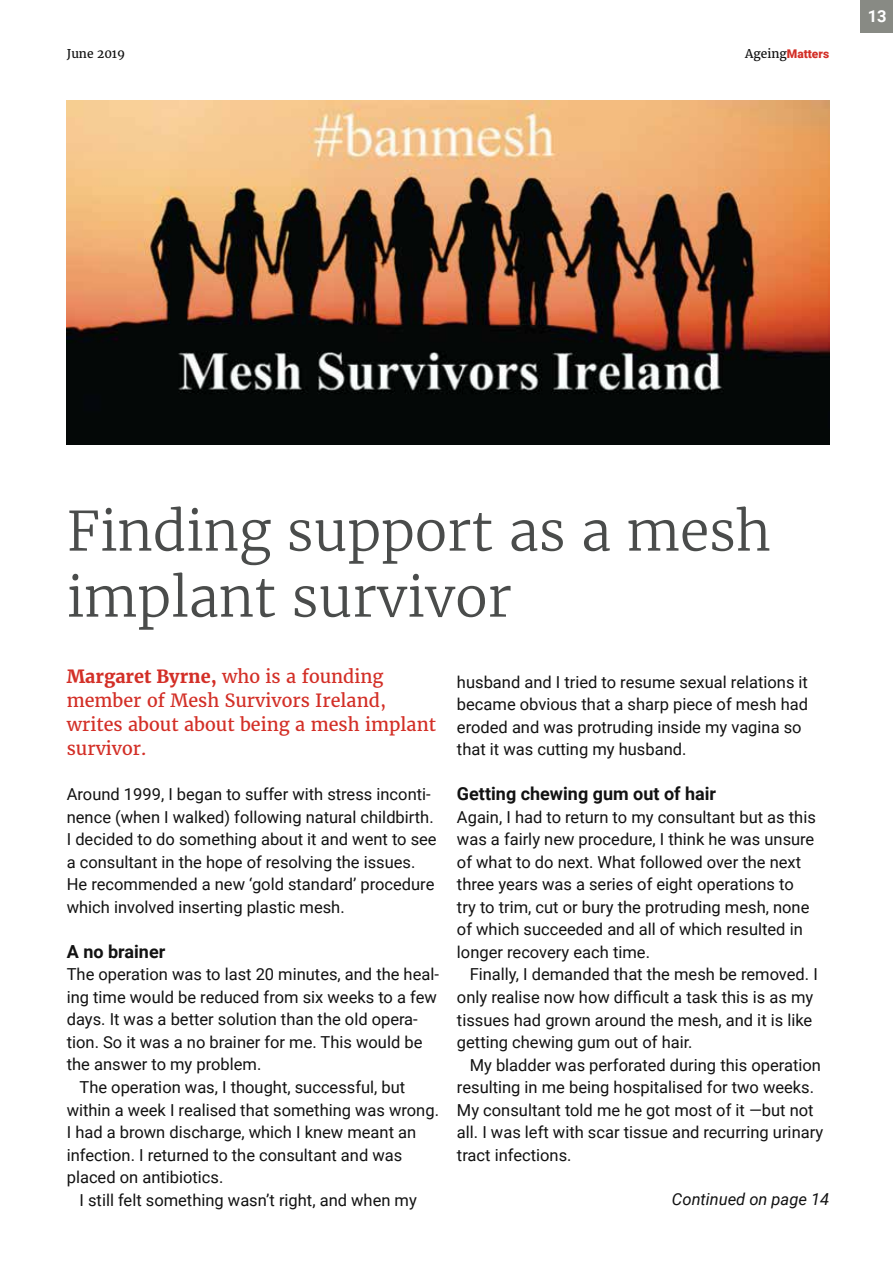
<style>
.page{position:relative;width:893px;height:1263px;background:#fff}
.page>*{position:absolute;margin:0;border:0;box-sizing:border-box;transform-origin:0 0}
.t1{font:300 54px/66px "Merriweather";color:#4a4c4b}
.t2{font:18px/24px "Merriweather";color:#d32f27}
.t3{font:700 18px "Roboto";color:#121212}
.t4{font:16.5px/22.5px "Roboto";color:#121212}
.t5{font:italic 16.5px "Roboto";color:#121212}
.t6{font:700 16.5px "Roboto";color:#fff}
.t7{font:900 12px "Roboto";color:#d32f27}
.t8{font:12px "Merriweather";color:#121212}
.s1{font-family:"Merriweather";font-weight:400;color:#121212}
.s2{font-weight:700}
</style>
<div class="page">
<div style="left:860px;top:0;width:33px;height:33px;background:#888a84"></div>
<img style="left:67px;top:101px;width:762px;height:344px">
<p class="t8" style="left:67px;top:46px;width:60px">June 2019</p>
<p class="t7" style="left:745px;top:45px;width:85px"><span class="s1">Ageing</span>Matters</p>
<p class="t6" style="left:868px;top:4px;width:20px">13</p>
<h1 class="t1" style="left:67px;top:498px;width:706px">Finding support as a mesh implant survivor</h1>
<p class="t2" style="left:67px;top:665px;width:371px"><span class="s2">Margaret Byrne,</span> who is a founding member of Mesh Survivors Ireland, writes about about being a mesh implant survivor.</p>
<p class="t4" style="left:67px;top:783px;width:371px">Around 1999, I began to suffer with stress inconti&shy;nence (when I walked) following natural childbirth.<br>I decided to do something about it and went to see a consultant in the hope of resolving the issues.<br>He recommended a new ‘gold standard’ procedure which involved inserting plastic mesh.</p>
<p class="t3" style="left:67px;top:939px;width:100px">A no brainer</p>
<p class="t4" style="left:67px;top:963px;width:374px">The operation was to last 20 minutes, and the heal-</p>
<p class="t4" style="left:67px;top:985px;width:372px">ing time would be reduced from six weeks to a few</p>
<p class="t4" style="left:67px;top:1008px;width:353px">days. It was a better solution than the old opera-</p>
<p class="t4" style="left:67px;top:1030px;width:357px">tion. So it was a no brainer for me. This would be</p>
<p class="t4" style="left:67px;top:1053px;width:196px">the answer to my problem.</p>
<p class="t4" style="left:80px;top:1075px;width:327px">The operation was, I thought, successful, but</p>
<p class="t4" style="left:67px;top:1098px;width:374px">within a week I realised that something was wrong.</p>
<p class="t4" style="left:67px;top:1120px;width:351px">I had a brown discharge, which I knew meant an</p>
<p class="t4" style="left:67px;top:1143px;width:337px">infection. I returned to the consultant and was</p>
<p class="t4" style="left:67px;top:1165px;width:158px">placed on antibiotics.</p>
<p class="t4" style="left:80px;top:1188px;width:339px">I still felt something wasn’t right, and when my</p>
<p class="t4" style="left:457px;top:670px;width:353px">husband and I tried to resume sexual relations it became obvious that a sharp piece of mesh had eroded and was protruding inside my vagina so that it was cutting my husband.</p>
<p class="t3" style="left:457px;top:781px;width:261px">Getting chewing gum out of hair</p>
<p class="t4" style="left:457px;top:805px;width:360px">Again, I had to return to my consultant but as this was a fairly new procedure, I think he was unsure of what to do next. What followed over the next three years was a series of eight operations to try to trim, cut or bury the protruding mesh, none of which succeeded and all of which resulted in longer recovery each time.</p>
<p class="t4" style="left:457px;top:963px;width:362px;text-indent:13px">Finally, I demanded that the mesh be removed. I only realise now how difficult a task this is as my tissues had grown around the mesh, and it is like getting chewing gum out of hair.</p>
<p class="t4" style="left:457px;top:1053px;width:368px;text-indent:13px">My bladder was perforated during this operation resulting in me being hospitalised for two weeks.<br>My consultant told me he got most of it —but not all. I was left with scar tissue and recurring urinary tract infections.</p>
<p class="t5" style="left:672px;top:1188px;width:159px">Continued on page 14</p>
</div>
